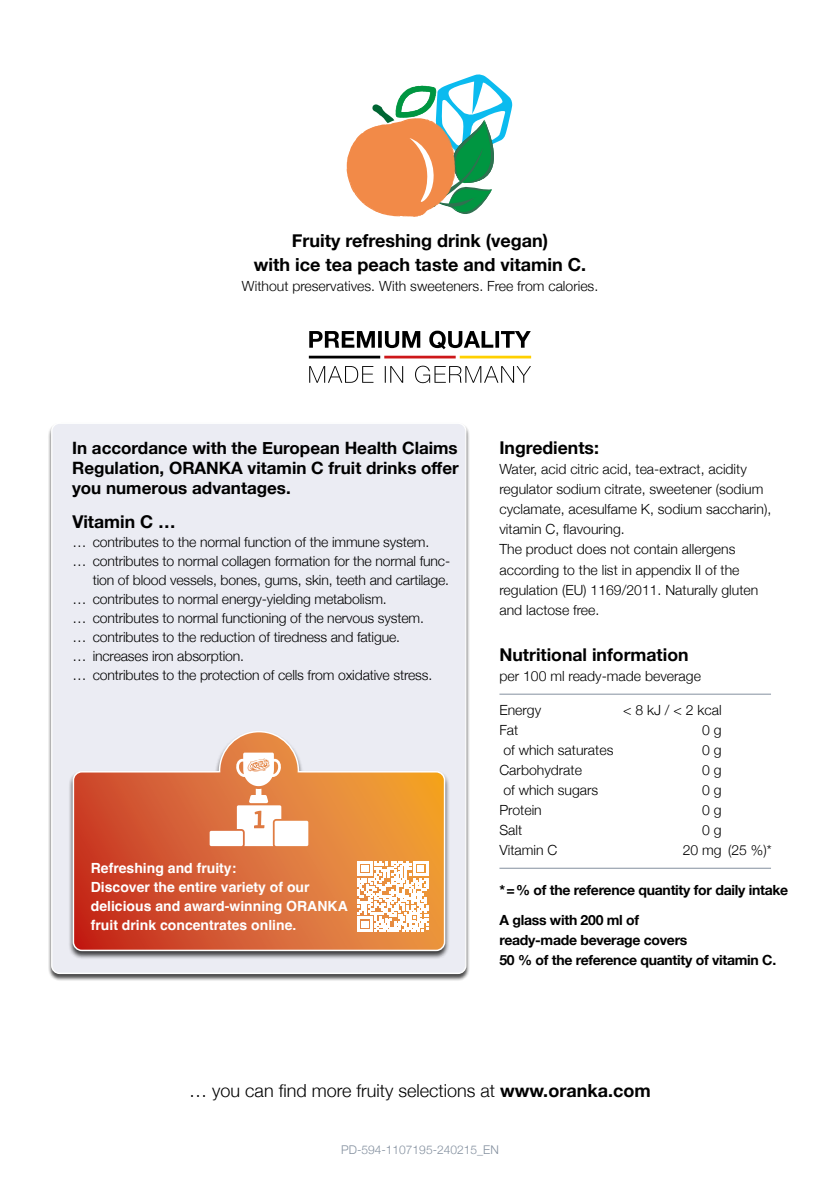
<style>
.page{position:relative;width:840px;height:1191px;background:#fff}
.page>*{position:absolute;margin:0;border:0;box-sizing:border-box;transform-origin:0 0}
.t1{font:700 18px/24px "Helvetica Neue";color:#000;text-align:center}
.t2{font:300 18px "Helvetica Neue";color:#000}
.t3{font:700 17.6px "Helvetica Neue";color:#000}
.t4{font:700 17px/20px "Helvetica Neue";color:#000;text-align:justify}
.t5{font:300 14px/20px "Helvetica Neue";color:#000}
.t6{font:700 14px/30px "Helvetica Neue";letter-spacing:-.02em;color:#000}
.t7{font:700 14px/19px "Helvetica";color:#fff}
.t8{font:300 12px "Helvetica Neue";color:#84909f}
.s1{font-weight:700}
</style>
<div class="page">
<svg style="left:346px;top:74px;width:166px;height:143px"></svg>
<div style="left:47px;top:422px;width:422px;height:559px;background:#000;opacity:.75"></div>
<div style="left:52px;top:423px;width:413px;height:550px;background:#eaecf3;border-radius:8px"></div>
<hr style="left:499px;top:694px;width:271px;height:1px;background:#84909f">
<hr style="left:499px;top:868px;width:271px;height:1px;background:#84909f">
<svg style="left:309px;top:366px;width:221px;height:17px"></svg>
<svg style="left:309px;top:331px;width:221px;height:18px"></svg>
<hr style="left:309px;top:356px;width:71px;height:2px;background:#000">
<hr style="left:384px;top:356px;width:71px;height:2px;background:#cd1719">
<hr style="left:459px;top:356px;width:72px;height:2px;background:#ffd000">
<div style="left:68px;top:730px;width:381px;height:229px;background:#000;opacity:.75"></div>
<svg style="left:72px;top:730px;width:374px;height:222px"></svg>
<svg style="left:357px;top:861px;width:71px;height:70px;background:#f8dcc3"></svg>
<svg style="left:209px;top:752px;width:99px;height:94px;background:#edb898"></svg>
<p class="t1" style="left:254px;top:229px;width:333px">Fruity refreshing drink (vegan)<br>with ice tea peach taste and vitamin C.</p>
<p class="t5" style="left:241px;top:275px;width:358px">Without preservatives. With sweeteners. Free from calories.</p>
<p class="t4" style="left:72px;top:438px;width:388px">In accordance with the European Health Claims Regulation, ORANKA vitamin C fruit drinks offer you numerous advantages.</p>
<p class="t3" style="left:73px;top:507px;width:104px">Vitamin C …</p>
<p class="t5" style="left:73px;top:530px;width:358px">… contributes to the normal function of the immune system.</p>
<p class="t5" style="left:73px;top:549px;width:379px">… contributes to normal collagen formation for the normal func-</p>
<p class="t5" style="left:93px;top:568px;width:358px">tion of blood vessels, bones, gums, skin, teeth and cartilage.</p>
<p class="t5" style="left:73px;top:587px;width:315px">… contributes to normal energy-yielding metabolism.</p>
<p class="t5" style="left:73px;top:606px;width:352px">… contributes to normal functioning of the nervous system.</p>
<p class="t5" style="left:73px;top:625px;width:329px">… contributes to the reduction of tiredness and fatigue.</p>
<p class="t5" style="left:73px;top:644px;width:173px">… increases iron absorption.</p>
<p class="t5" style="left:73px;top:663px;width:361px">… contributes to the protection of cells from oxidative stress.</p>
<p class="t7" style="left:91px;top:860px;width:258px">Refreshing and fruity:<br>Discover the entire variety of our delicious and award-winning ORANKA fruit drink concentrates online.</p>
<p class="t3" style="left:499px;top:434px;width:101px">Ingredients:</p>
<p class="t5" style="left:499px;top:458px;width:273px">Water, acid citric acid, tea-extract, acidity regulator sodium citrate, sweetener (sodium cyclamate, acesulfame K, sodium saccharin), vitamin C, flavouring.<br>The product does not contain allergens according to the list in appendix II of the regulation (EU) 1169/2011. Naturally gluten and lactose free.</p>
<p class="t3" style="left:499px;top:640px;width:190px">Nutritional information</p>
<p class="t5" style="left:499px;top:664px;width:203px">per 100 ml ready-made beverage</p>
<p class="t5" style="left:499px;top:698px;width:43px">Energy</p>
<p class="t5" style="left:622px;top:698px;width:100px">&lt; 8 kJ / &lt; 2 kcal</p>
<p class="t5" style="left:499px;top:718px;width:20px">Fat</p>
<p class="t5" style="left:701px;top:718px;width:21px">0 g</p>
<p class="t5" style="left:503px;top:738px;width:111px">of which saturates</p>
<p class="t5" style="left:701px;top:738px;width:21px">0 g</p>
<p class="t5" style="left:499px;top:758px;width:84px">Carbohydrate</p>
<p class="t5" style="left:701px;top:758px;width:21px">0 g</p>
<p class="t5" style="left:503px;top:778px;width:96px">of which sugars</p>
<p class="t5" style="left:701px;top:778px;width:21px">0 g</p>
<p class="t5" style="left:499px;top:798px;width:44px">Protein</p>
<p class="t5" style="left:701px;top:798px;width:21px">0 g</p>
<p class="t5" style="left:499px;top:818px;width:24px">Salt</p>
<p class="t5" style="left:701px;top:818px;width:21px">0 g</p>
<p class="t5" style="left:499px;top:838px;width:59px">Vitamin C</p>
<p class="t5" style="left:682px;top:838px;width:90px">20 mg (25 %)*</p>
<p class="t6" style="left:499px;top:875px;width:290px">*=% of the reference quantity for daily intake<br>A glass with 200 ml of</p>
<p class="t6" style="left:499px;top:930px;width:278px;line-height:20px">ready-made beverage covers<br>50 % of the reference quantity of vitamin C.</p>
<p class="t2" style="left:189px;top:1075px;width:463px">… you can find more fruity selections at <span class="s1">www.oranka.com</span></p>
<p class="t8" style="left:341px;top:1140px;width:159px">PD-594-1107195-240215_EN</p>
</div>
